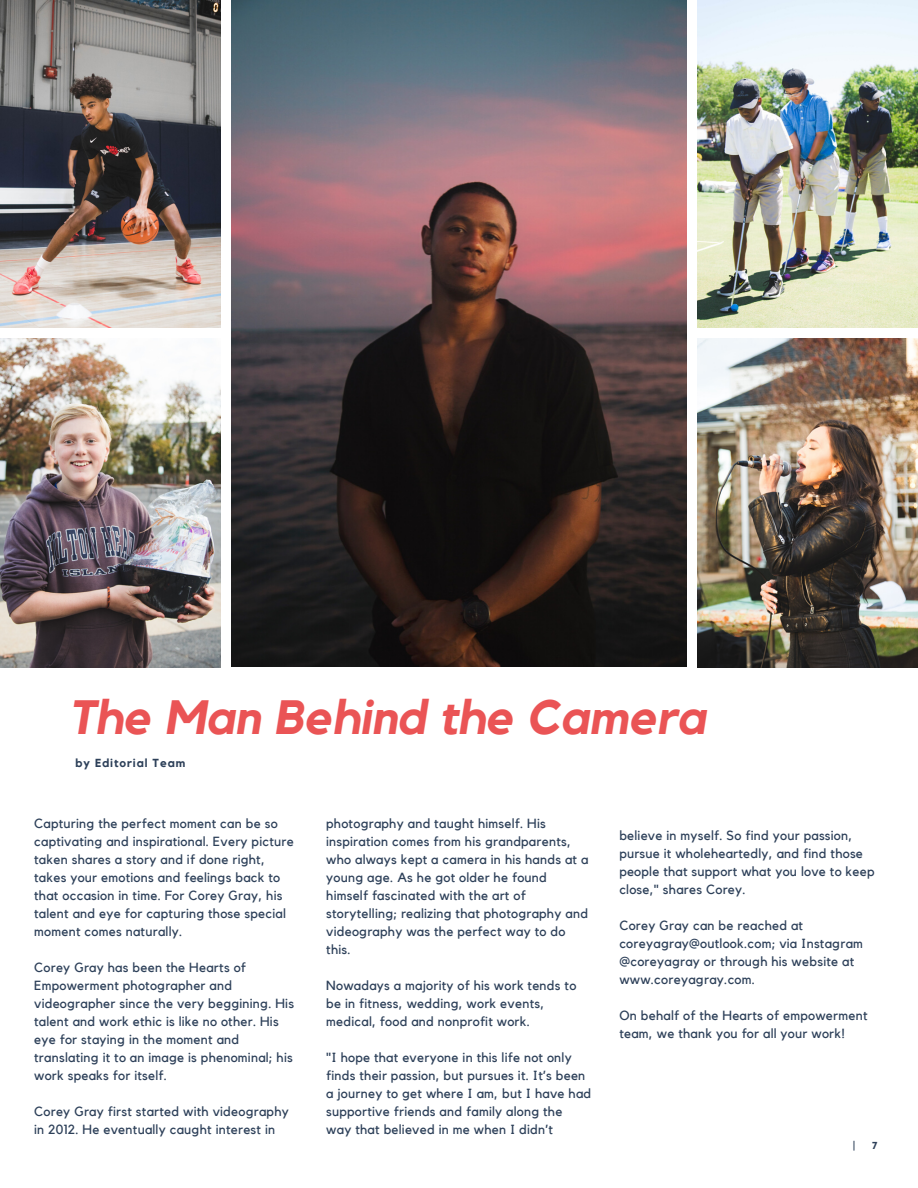
<style>
.page{position:relative;width:918px;height:1188px;background:#fff}
.page>*{position:absolute;margin:0;border:0;box-sizing:border-box;transform-origin:0 0}
.t1{font:italic 700 48px "Kollektif";color:#ea5455}
.t2{font:13.2px/18px "Kollektif";letter-spacing:.02em;color:#2d4059}
.t3{font:700 11.7px "Kollektif";letter-spacing:.08em;color:#2d4059}
.t4{font:700 10.05px "Kollektif";color:#2d4059}
</style>
<div class="page">
<img style="left:698px;top:0;width:220px;height:327px">
<img style="left:0;top:339px;width:220px;height:328px">
<img style="left:698px;top:339px;width:220px;height:328px">
<img style="left:232px;top:0;width:454px;height:667px">
<img style="left:0;top:0;width:220px;height:327px">
<h1 class="t1" style="left:68px;top:695px;width:639px">The Man Behind the Camera</h1>
<p class="t3" style="left:75px;top:758px;width:112px">by Editorial Team</p>
<p class="t2" style="left:34px;top:815px;width:261px">Capturing the perfect moment can be so captivating and inspirational. Every picture taken shares a story and if done right, takes your emotions and feelings back to that occasion in time. For Corey Gray, his talent and eye for capturing those special moment comes naturally.</p>
<p class="t2" style="left:34px;top:959px;width:261px">Corey Gray has been the Hearts of Empowerment photographer and videographer since the very beggining. His talent and work ethic is like no other. His eye for staying in the moment and translating it to an image is phenominal; his work speaks for itself.</p>
<p class="t2" style="left:34px;top:1103px;width:256px">Corey Gray first started with videography in 2012. He eventually caught interest in</p>
<p class="t2" style="left:326px;top:815px;width:264px">photography and taught himself. His inspiration comes from his grandparents, who always kept a camera in his hands at a young age. As he got older he found himself fascinated with the art of storytelling; realizing that photography and videography was the perfect way to do this.</p>
<p class="t2" style="left:326px;top:977px;width:252px">Nowadays a majority of his work tends to be in fitness, wedding, work events, medical, food and nonprofit work.</p>
<p class="t2" style="left:326px;top:1049px;width:267px">"I hope that everyone in this life not only finds their passion, but pursues it. It’s been a journey to get where I am, but I have had supportive friends and family along the<br>way that believed in me when I didn’t</p>
<p class="t2" style="left:619px;top:827px;width:257px">believe in myself. So find your passion, pursue it wholeheartedly, and find those people that support what you love to keep close," shares Corey.</p>
<p class="t2" style="left:619px;top:917px;width:245px">Corey Gray can be reached at coreyagray@outlook.com; via Instagram @coreyagray or through his website at www.coreyagray.com.</p>
<p class="t2" style="left:619px;top:1007px;width:250px">On behalf of the Hearts of empowerment team, we thank you for all your work!</p>
<p class="t4" style="left:853px;top:1141px;width:3px">|</p>
<p class="t4" style="left:872px;top:1141px;width:7px">7</p>
</div>
